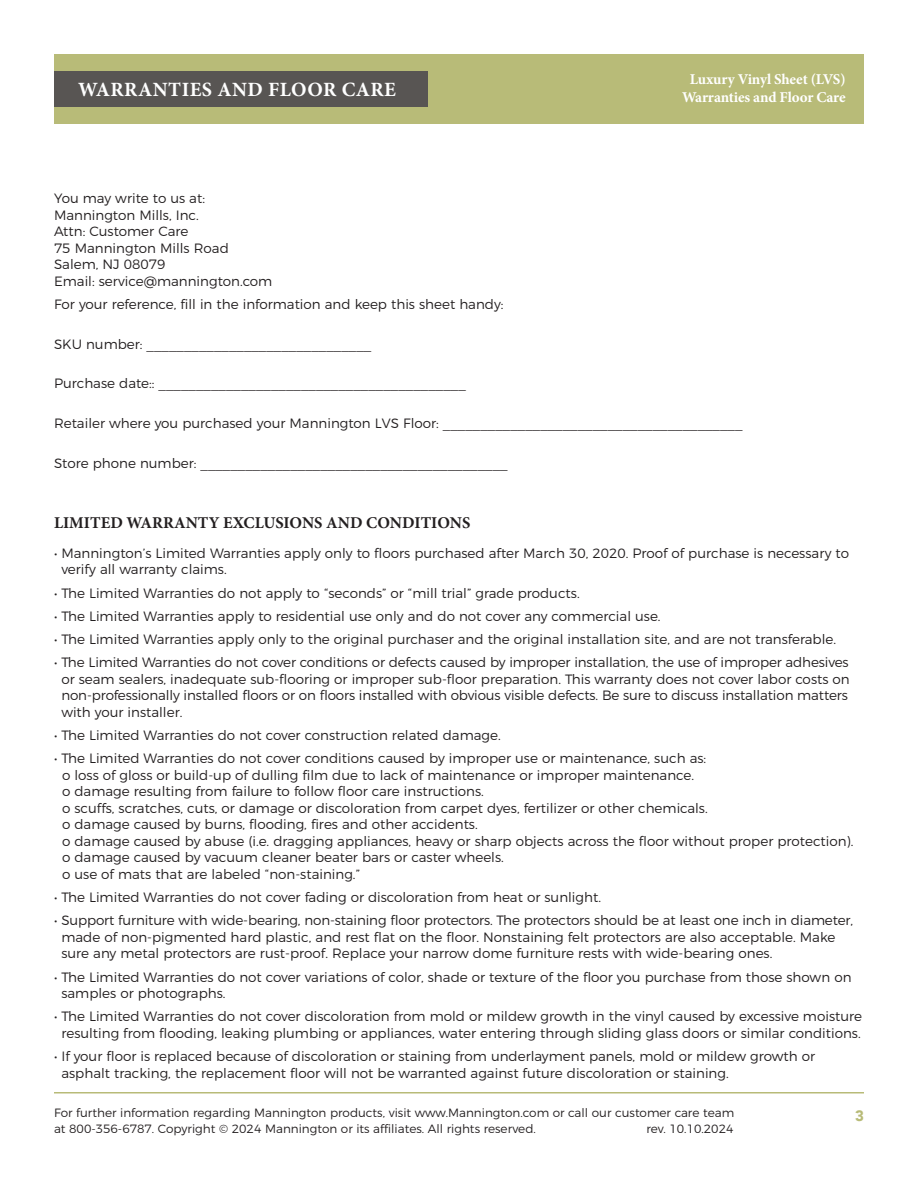
<style>
.page{position:relative;width:918px;height:1188px;background:#fff}
.page>*{position:absolute;margin:0;border:0;box-sizing:border-box;transform-origin:0 0}
.Notes{font:700 20.25px "Minion Pro";letter-spacing:.02em;color:#fff}
.Body{font:700 16.5px "Minion Pro";color:#231f20}
.Notes-2{font:700 15px "Minion Pro";letter-spacing:-.01em;color:#fff}
.Notes-3{font:900 15px "Avenir";color:#b8bb78}
.Body-2{font:300 13.5px/16.5px "Montserrat";color:#231f20}
.t1{font:300 12px/16.5px "Montserrat";color:#231f20}
</style>
<div class="page">
<div style="left:54px;top:54px;width:810px;height:69px;background:#b8bb78"></div>
<div style="left:54px;top:71px;width:373px;height:35px;background:#585553"></div>
<hr style="left:54px;top:1092px;width:810px;height:2px;background:#b8bb78">
<p class="Notes" style="left:78px;top:75px;width:319px">WARRANTIES AND FLOOR CARE</p>
<p class="Notes-2" style="left:690px;top:68px;width:157px">Luxury Vinyl Sheet (LVS)</p>
<p class="Notes-2" style="left:682px;top:86px;width:165px">Warranties and Floor Care</p>
<p class="Body-2" style="left:54px;top:189px;width:220px">You may write to us at:<br>Mannington Mills, Inc.<br>Attn: Customer Care<br>75 Mannington Mills Road<br>Salem, NJ 08079<br>Email: service@mannington.com</p>
<p class="Body-2" style="left:54px;top:295px;width:451px">For your reference, fill in the information and keep this sheet handy:</p>
<p class="Body-2" style="left:54px;top:334px;width:319px">SKU number: ______________________________</p>
<p class="Body-2" style="left:54px;top:374px;width:413px">Purchase date:: _________________________________________</p>
<p class="Body-2" style="left:54px;top:414px;width:690px">Retailer where you purchased your Mannington LVS Floor: ________________________________________</p>
<p class="Body-2" style="left:54px;top:454px;width:455px">Store phone number: _________________________________________</p>
<p class="Body" style="left:54px;top:511px;width:418px">LIMITED WARRANTY EXCLUSIONS AND CONDITIONS</p>
<p class="Body-2" style="left:61px;top:544px;width:789px;text-indent:-7px">• Mannington’s Limited Warranties apply only to floors purchased after March 30, 2020. Proof of purchase is necessary to verify all warranty claims.</p>
<p class="Body-2" style="left:54px;top:583px;width:527px">• The Limited Warranties do not apply to “seconds” or “mill trial” grade products.</p>
<p class="Body-2" style="left:54px;top:607px;width:608px">• The Limited Warranties apply to residential use only and do not cover any commercial use.</p>
<p class="Body-2" style="left:54px;top:630px;width:784px">• The Limited Warranties apply only to the original purchaser and the original installation site, and are not transferable.</p>
<p class="Body-2" style="left:61px;top:653px;width:790px;text-indent:-7px">• The Limited Warranties do not cover conditions or defects caused by improper installation, the use of improper adhesives or seam sealers, inadequate sub-flooring or improper sub-floor preparation. This warranty does not cover labor costs on non-professionally installed floors or on floors installed with obvious visible defects. Be sure to discuss installation matters with your installer.</p>
<p class="Body-2" style="left:54px;top:726px;width:448px">• The Limited Warranties do not cover construction related damage.</p>
<p class="Body-2" style="left:54px;top:749px;width:654px">• The Limited Warranties do not cover conditions caused by improper use or maintenance, such as:</p>
<p class="Body-2" style="left:62px;top:766px;width:633px">o loss of gloss or build-up of dulling film due to lack of maintenance or improper maintenance.</p>
<p class="Body-2" style="left:62px;top:782px;width:423px">o damage resulting from failure to follow floor care instructions.</p>
<p class="Body-2" style="left:62px;top:799px;width:647px">o scuffs, scratches, cuts, or damage or discoloration from carpet dyes, fertilizer or other chemicals.</p>
<p class="Body-2" style="left:62px;top:815px;width:417px">o damage caused by burns, flooding, fires and other accidents.</p>
<p class="Body-2" style="left:62px;top:832px;width:793px">o damage caused by abuse (i.e. dragging appliances, heavy or sharp objects across the floor without proper protection).</p>
<p class="Body-2" style="left:62px;top:848px;width:443px">o damage caused by vacuum cleaner beater bars or caster wheels.</p>
<p class="Body-2" style="left:62px;top:865px;width:299px">o use of mats that are labeled “non-staining.”</p>
<p class="Body-2" style="left:54px;top:888px;width:549px">• The Limited Warranties do not cover fading or discoloration from heat or sunlight.</p>
<p class="Body-2" style="left:61px;top:911px;width:793px;text-indent:-7px">• Support furniture with wide-bearing, non-staining floor protectors. The protectors should be at least one inch in diameter, made of non-pigmented hard plastic, and rest flat on the floor. Nonstaining felt protectors are also acceptable. Make sure any metal protectors are rust-proof. Replace your narrow dome furniture rests with wide-bearing ones.</p>
<p class="Body-2" style="left:61px;top:967px;width:792px;text-indent:-7px">• The Limited Warranties do not cover variations of color, shade or texture of the floor you purchase from those shown on samples or photographs.</p>
<p class="Body-2" style="left:54px;top:1007px;width:810px;text-align:center">• The Limited Warranties do not cover discoloration from mold or mildew growth in the vinyl caused by excessive moisture resulting from flooding, leaking plumbing or appliances, water entering through sliding glass doors or similar conditions.</p>
<p class="Body-2" style="left:61px;top:1047px;width:755px;text-indent:-7px">• If your floor is replaced because of discoloration or staining from underlayment panels, mold or mildew growth or asphalt tracking, the replacement floor will not be warranted against future discoloration or staining.</p>
<p class="t1" style="left:54px;top:1103px;width:682px">For further information regarding Mannington products, visit www.Mannington.com or call our customer care team at 800-356-6787. Copyright © 2024 Mannington or its affiliates. All rights reserved.</p>
<p class="t1" style="left:646px;top:1120px;width:89px">rev. 10.10.2024</p>
<p class="Notes-3" style="left:855px;top:1103px;width:10px">3</p>
</div>
